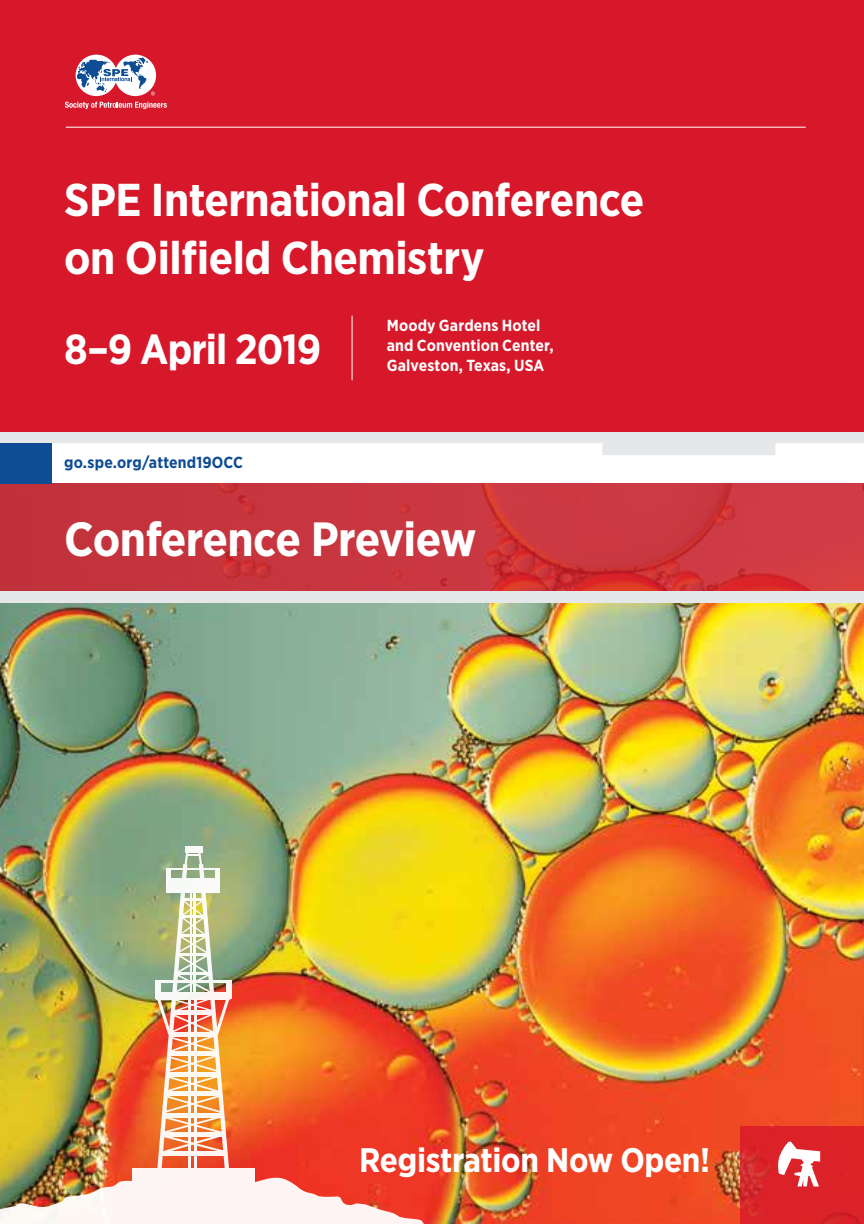
<style>
.page{position:relative;width:864px;height:1224px;background:#fff}
.page>*{position:absolute;margin:0;border:0;box-sizing:border-box;transform-origin:0 0}
.t1{font:700 48px "Gotham Narrow";letter-spacing:-.01em;color:#fff}
.t2{font:700 46px/58.6px "Gotham Narrow";letter-spacing:-.01em;color:#fff}
.t3{font:700 42px "Gotham Narrow";letter-spacing:-.02em;color:#fff}
.t4{font:700 34px "Gotham Narrow";letter-spacing:-.01em;color:#fff}
.t5{font:700 16px/20px "Gotham Narrow";letter-spacing:.01em;color:#fff}
.t6{font:700 16px "Gotham Narrow";letter-spacing:.01em;color:#0e4c93}
</style>
<div class="page">
<img style="left:0;top:603px;width:864px;height:621px">
<svg style="left:740px;top:1127px;width:124px;height:97px;fill:#dc2328"></svg>
<svg style="left:0;top:484px;width:864px;height:107px;fill:#c93640"></svg>
<svg style="left:0;top:431px;width:864px;height:24px"></svg>
<div style="left:0;top:0;width:864px;height:431px;background:#d7182a"></div>
<div style="left:0;top:591px;width:864px;height:12px;background:#e6e7e8"></div>
<hr style="left:352px;top:316px;width:1px;height:64px;background:#fff">
<div style="left:0;top:443px;width:51px;height:40px;background:#0e4c93"></div>
<hr style="left:66px;top:127px;width:740px;height:1px;background:#fff">
<svg style="left:76px;top:55px;width:80px;height:41px"></svg>
<svg style="left:65px;top:102px;width:102px;height:7px"></svg>
<svg style="left:778px;top:1142px;width:42px;height:44px"></svg>
<div style="left:185px;top:846px;width:17px;height:6px;background:#f8faf8"></div>
<img style="left:0;top:850px;width:537px;height:374px">
<h2 class="t2" style="left:64px;top:170px;width:582px">SPE International Conference on Oilfield Chemistry</h2>
<h3 class="t3" style="left:64px;top:322px;width:259px">8–9 April 2019</h3>
<p class="t6" style="left:64px;top:453px;width:181px">go.spe.org/attend19OCC</p>
<p class="t5" style="left:387px;top:315px;width:169px">Moody Gardens Hotel and Convention Center,<br>Galveston, Texas, USA</p>
<h1 class="t1" style="left:64px;top:509px;width:414px">Conference Preview</h1>
<h3 class="t4" style="left:359px;top:1139px;width:353px">Registration Now Open!</h3>
</div>
